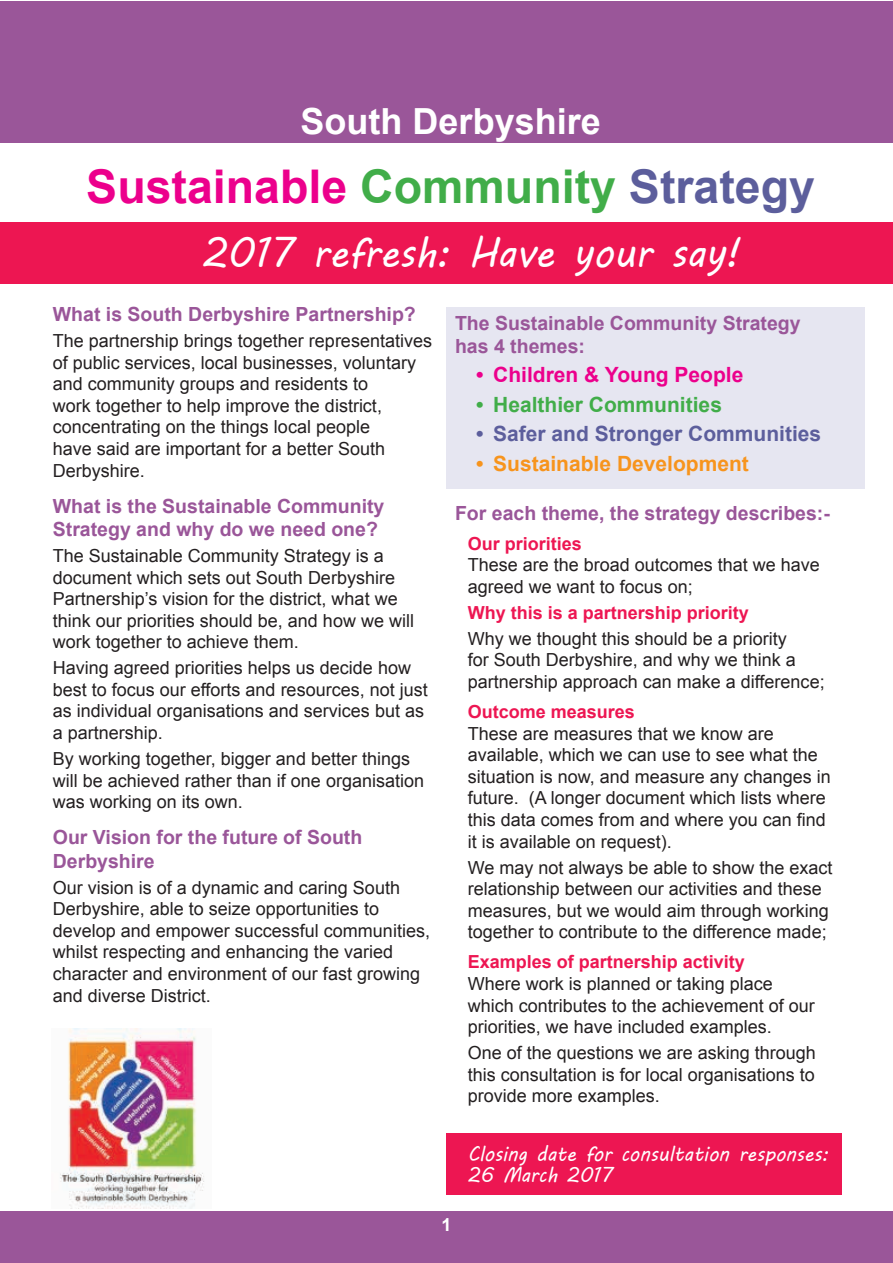
<style>
.page{position:relative;width:893px;height:1263px;background:#fff}
.page>*{position:absolute;margin:0;border:0;box-sizing:border-box;transform-origin:0 0}
.t1{font:700 46.5px "Arial";color:#ec008c}
.t2{font:42px "MV Boli";color:#fff;scale:.92 1}
.t3{font:700 36px "Arial";color:#fff}
.t4{font:21px/21px "MV Boli";color:#fff;scale:.92 1}
.t5{font:700 21px "Arial";color:#5c5e9c}
.t6{font:700 21px "Arial";color:#f7941d}
.t7{font:700 21px "Arial";color:#ec008c}
.t8{font:700 21px "Arial";color:#41ad49}
.t9{font:700 19.5px/23.4px "Arial";color:#9a5699}
.t10{font:18px/21.6px "Arial";color:#231f20}
.t11{font:700 18px "Arial";color:#ed1652}
.t12{font:700 18px "Arial";color:#fff}
.s1{color:#41ad49}
.s2{color:#5c5e9c}
</style>
<div class="page">
<div style="left:446px;top:307px;width:419px;height:181px;background:#e6e6f1"></div>
<div style="left:0;top:1212px;width:893px;height:51px;background:#9a5699"></div>
<img style="left:60px;top:1029px;width:144px;height:180px">
<div style="left:0;top:222px;width:893px;height:62px;background:#ed1652"></div>
<div style="left:1px;top:1px;width:892px;height:141px;background:#9a5699"></div>
<div style="left:446px;top:1133px;width:396px;height:62px;background:#ed1652"></div>
<h3 class="t3" style="left:301px;top:98px;width:302px">South Derbyshire</h3>
<h1 class="t1" style="left:86px;top:155px;width:730px">Sustainable <span class="s1">Community</span> <span class="s2">Strategy</span></h1>
<h2 class="t2" style="left:202px;top:224px;width:586px">2017 refresh: Have your say!</h2>
<p class="t9" style="left:53px;top:303px;width:364px">What is South Derbyshire Partnership?</p>
<p class="t10" style="left:53px;top:330px;width:381px">The partnership brings together representatives of public services, local businesses, voluntary and community groups and residents to<br>work together to help improve the district, concentrating on the things local people<br>have said are important for a better South Derbyshire.</p>
<p class="t9" style="left:53px;top:495px;width:333px">What is the Sustainable Community<br>Strategy and why do we need one?</p>
<p class="t10" style="left:53px;top:545px;width:363px">The Sustainable Community Strategy is a document which sets out South Derbyshire Partnership’s vision for the district, what we think our priorities should be, and how we will work together to achieve them.</p>
<p class="t10" style="left:53px;top:657px;width:376px">Having agreed priorities helps us decide how best to focus our efforts and resources, not just as individual organisations and services but as a partnership.</p>
<p class="t10" style="left:53px;top:748px;width:373px">By working together, bigger and better things will be achieved rather than if one organisation was working on its own.</p>
<p class="t9" style="left:53px;top:826px;width:311px">Our Vision for the future of South<br>Derbyshire</p>
<p class="t10" style="left:53px;top:876px;width:379px">Our vision is of a dynamic and caring South Derbyshire, able to seize opportunities to develop and empower successful communities, whilst respecting and enhancing the varied character and environment of our fast growing and diverse District.</p>
<p class="t9" style="left:455px;top:312px;width:347px">The Sustainable Community Strategy has 4 themes:</p>
<p class="t7" style="left:476px;top:361px;width:269px">• Children &amp; Young People</p>
<p class="t8" style="left:476px;top:390px;width:247px">• Healthier Communities</p>
<p class="t5" style="left:476px;top:420px;width:346px">• Safer and Stronger Communities</p>
<p class="t6" style="left:476px;top:449px;width:274px">• Sustainable Development</p>
<p class="t9" style="left:455px;top:502px;width:376px">For each theme, the strategy describes:-</p>
<p class="t11" style="left:468px;top:531px;width:116px">Our priorities</p>
<p class="t10" style="left:468px;top:554px;width:354px">These are the broad outcomes that we have agreed we want to focus on;</p>
<p class="t11" style="left:468px;top:600px;width:283px">Why this is a partnership priority</p>
<p class="t10" style="left:468px;top:628px;width:358px">Why we thought this should be a priority<br>for South Derbyshire, and why we think a partnership approach can make a difference;</p>
<p class="t11" style="left:468px;top:700px;width:169px">Outcome measures</p>
<p class="t10" style="left:468px;top:723px;width:365px">These are measures that we know are available, which we can use to see what the situation is now, and measure any changes in future. (A longer document which lists where this data comes from and where you can find it is available on request).</p>
<p class="t10" style="left:468px;top:856px;width:366px">We may not always be able to show the exact relationship between our activities and these measures, but we would aim through working together to contribute to the difference made;</p>
<p class="t11" style="left:468px;top:950px;width:279px">Examples of partnership activity</p>
<p class="t10" style="left:468px;top:973px;width:349px">Where work is planned or taking place which contributes to the achievement of our priorities, we have included examples.</p>
<p class="t10" style="left:468px;top:1042px;width:350px;text-align:justify">One of the questions we are asking through this consultation is for local organisations to provide more examples.</p>
<p class="t4" style="left:468px;top:1143px;width:394px">Closing date for consultation responses:<br>26 March 2017</p>
<p class="t12" style="left:441px;top:1212px;width:12px">1</p>
</div>
